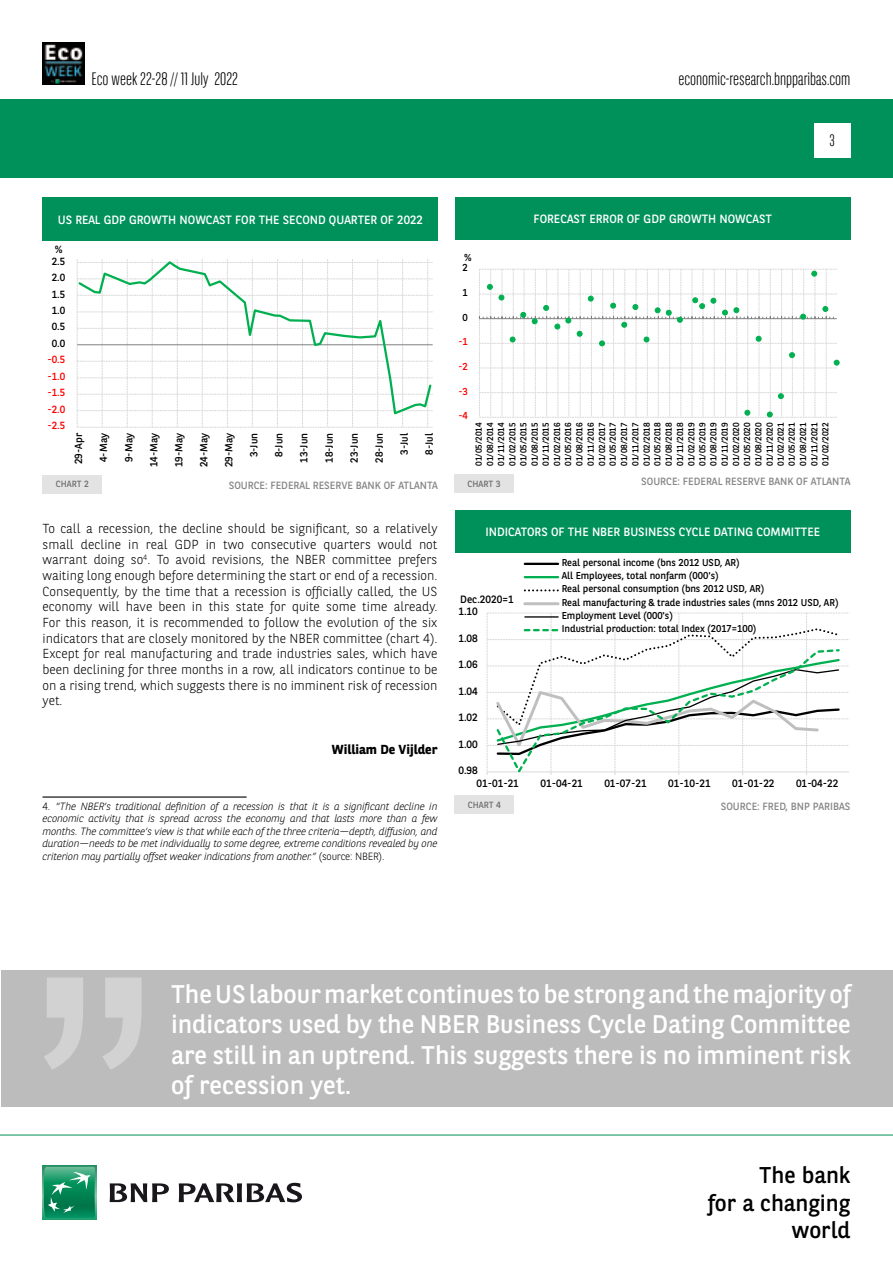
<style>
.page{position:relative;width:893px;height:1263px;background:#fff}
.page>*{position:absolute;margin:0;border:0;box-sizing:border-box;transform-origin:0 0}
.t1{font:25.5px/30.6px "BNPP Sans";color:#fff;text-align:justify}
.t2{font:22.8px/27.3px "BNPP Sans";color:#000;text-align:right}
.t3{font:300 18px "BNPP Sans Condensed";color:#000}
.t4{font:300 16.5px "BNPP Sans Condensed";color:#000}
.t5{font:300 13.05px/15.6px "BNPP Sans";color:#000;text-align:justify}
.t6{font:700 13.05px "BNPP Sans";color:#000}
.t7{font:12px "BNPP Sans";color:#fff}
.t8{font:10.65px "BNPP Sans";letter-spacing:-.01em;color:#000}
.t9{font:italic 300 10.5px/12.6px "BNPP Sans";letter-spacing:-.02em;color:#000;text-align:justify}
.t10{font:10.5px "BNPP Sans";color:#878787}
.t11{font:10.35px "BNPP Sans";letter-spacing:-.005em;color:#000}
.t12{font:10.35px "BNPP Sans";color:#f00}
.t13{font:10.05px "BNPP Sans";color:#f00}
.t14{font:10.05px "BNPP Sans";color:#000}
.t15{font:9.9px/13.2px "BNPP Sans";letter-spacing:-.005em;color:#000}
.t16{font:9px "BNPP Sans";color:#706f6f}
.t17{font:8.7px/11.2px "BNPP Sans";letter-spacing:.005em;color:#000;text-align:justify}
.s1{font-style:normal}
</style>
<div class="page">
<div style="left:1px;top:99px;width:892px;height:78px;background:#00915b"></div>
<svg style="left:43px;top:1166px;width:53px;height:53px"></svg>
<svg style="left:44px;top:1167px;width:51px;height:51px;background:#26996e"></svg>
<svg style="left:110px;top:1183px;width:59px;height:19px"></svg>
<svg style="left:179px;top:1183px;width:123px;height:19px"></svg>
<hr style="left:0;top:1135px;width:893px;height:1px;background:#00915b">
<div style="left:814px;top:123px;width:36px;height:34px;background:#fff"></div>
<img style="left:43px;top:43px;width:42px;height:42px">
<hr style="left:43px;top:796px;width:204px;height:2px;background:#000">
<svg style="left:77px;top:416px;width:356px;height:12px"></svg>
<svg style="left:77px;top:259px;width:356px;height:157px"></svg>
<div style="left:43px;top:198px;width:395px;height:43px;background:#00915b"></div>
<div style="left:43px;top:475px;width:59px;height:18px;background:#e3e3e3"></div>
<svg style="left:479px;top:269px;width:361px;height:149px"></svg>
<div style="left:455px;top:197px;width:395px;height:42px;background:#00915b"></div>
<div style="left:454px;top:474px;width:60px;height:19px;background:#e3e3e3"></div>
<hr style="left:525px;top:563px;width:33px;height:2px;background:#000">
<hr style="left:525px;top:576px;width:33px;height:2px;background:#00b050">
<svg style="left:525px;top:589px;width:33px;height:2px"></svg>
<hr style="left:525px;top:602px;width:33px;height:3px;background:#bfbfbf">
<svg style="left:487px;top:613px;width:362px;height:162px"></svg>
<div style="left:455px;top:510px;width:395px;height:43px;background:#00915b"></div>
<div style="left:455px;top:795px;width:59px;height:18px;background:#e3e3e3"></div>
<div style="left:1px;top:971px;width:892px;height:136px;background:#bcbcbc"></div>
<svg style="left:44px;top:978px;width:98px;height:91px"></svg>
<h3 class="t3" style="left:91px;top:67px;width:148px">Eco week 22-28 // 11 July 2022</h3>
<h3 class="t3" style="left:678px;top:67px;width:174px">economic-research.bnpparibas.com</h3>
<p class="t4" style="left:829px;top:130px;width:7px">3</p>
<p class="t7" style="left:58px;top:212px;width:366px">US REAL GDP GROWTH NOWCAST FOR THE SECOND QUARTER OF 2022</p>
<p class="t11" style="left:55px;top:242px;width:9px">%</p>
<p class="t11" style="left:52px;top:254px;width:15px">2.5</p>
<p class="t11" style="left:52px;top:270px;width:15px">2.0</p>
<p class="t11" style="left:52px;top:287px;width:15px">1.5</p>
<p class="t11" style="left:52px;top:303px;width:15px">1.0</p>
<p class="t11" style="left:52px;top:320px;width:15px">0.5</p>
<p class="t11" style="left:52px;top:336px;width:15px">0.0</p>
<p class="t12" style="left:48px;top:353px;width:19px">-0.5</p>
<p class="t12" style="left:48px;top:369px;width:19px">-1.0</p>
<p class="t12" style="left:48px;top:386px;width:19px">-1.5</p>
<p class="t12" style="left:48px;top:402px;width:19px">-2.0</p>
<p class="t12" style="left:48px;top:419px;width:19px">-2.5</p>
<p class="t11" style="left:72px;top:464px;width:32px;rotate:-90deg">29-Apr</p>
<p class="t11" style="left:97px;top:462px;width:31px;rotate:-90deg">4-May</p>
<p class="t11" style="left:122px;top:462px;width:31px;rotate:-90deg">9-May</p>
<p class="t11" style="left:147px;top:467px;width:36px;rotate:-90deg">14-May</p>
<p class="t11" style="left:172px;top:467px;width:36px;rotate:-90deg">19-May</p>
<p class="t11" style="left:197px;top:467px;width:36px;rotate:-90deg">24-May</p>
<p class="t11" style="left:222px;top:467px;width:36px;rotate:-90deg">29-May</p>
<p class="t11" style="left:247px;top:457px;width:26px;rotate:-90deg">3-Jun</p>
<p class="t11" style="left:272px;top:457px;width:26px;rotate:-90deg">8-Jun</p>
<p class="t11" style="left:297px;top:463px;width:31px;rotate:-90deg">13-Jun</p>
<p class="t11" style="left:322px;top:463px;width:31px;rotate:-90deg">18-Jun</p>
<p class="t11" style="left:347px;top:463px;width:31px;rotate:-90deg">23-Jun</p>
<p class="t11" style="left:372px;top:463px;width:31px;rotate:-90deg">28-Jun</p>
<p class="t11" style="left:397px;top:454px;width:23px;rotate:-90deg">3-Jul</p>
<p class="t11" style="left:422px;top:454px;width:23px;rotate:-90deg">8-Jul</p>
<p class="t16" style="left:56px;top:478px;width:35px">CHART 2</p>
<p class="t10" style="left:229px;top:478px;width:211px">SOURCE: FEDERAL RESERVE BANK OF ATLANTA</p>
<p class="t5" style="left:43px;top:520px;width:396px">To call a recession, the decline should be significant, so a relatively small decline in real GDP in two consecutive quarters would not warrant doing so<sup>4</sup>. To avoid revisions, the NBER committee prefers waiting long enough before determining the start or end of a recession.<br>Consequently, by the time that a recession is officially called, the US economy will have been in this state for quite some time already.<br>For this reason, it is recommended to follow the evolution of the six indicators that are closely monitored by the NBER committee (chart 4).<br>Except for real manufacturing and trade industries sales, which have been declining for three months in a row, all indicators continue to be on a rising trend, which suggests there is no imminent risk of recession yet.</p>
<p class="t6" style="left:332px;top:740px;width:107px">William De Vijlder</p>
<p class="t9" style="left:43px;top:799px;width:396px"><span class="s1">4. “</span>The NBER’s traditional definition of a recession is that it is a significant decline in economic activity that is spread across the economy and that lasts more than a few months. The committee’s view is that while each of the three criteria—depth, diffusion, and duration—needs to be met individually to some degree, extreme conditions revealed by one criterion may partially offset weaker indications from another.” <span class="s1">(source: NBER).</span></p>
<p class="t14" style="left:464px;top:250px;width:9px">%</p>
<p class="t14" style="left:463px;top:261px;width:7px">2</p>
<p class="t14" style="left:463px;top:286px;width:7px">1</p>
<p class="t14" style="left:463px;top:310px;width:7px">0</p>
<p class="t13" style="left:458px;top:335px;width:11px">-1</p>
<p class="t13" style="left:458px;top:360px;width:11px">-2</p>
<p class="t13" style="left:458px;top:384px;width:11px">-3</p>
<p class="t13" style="left:458px;top:409px;width:11px">-4</p>
<p class="t7" style="left:534px;top:210px;width:240px">FORECAST ERROR OF GDP GROWTH NOWCAST</p>
<p class="t17" style="left:473px;top:466px;width:45px;rotate:-90deg">01/05/2014<br>01/08/2014<br>01/11/2014<br>01/02/2015<br>01/05/2015<br>01/08/2015<br>01/11/2015<br>01/02/2016<br>01/05/2016<br>01/08/2016<br>01/11/2016<br>01/02/2017<br>01/05/2017<br>01/08/2017<br>01/11/2017<br>01/02/2018<br>01/05/2018<br>01/08/2018<br>01/11/2018<br>01/02/2019<br>01/05/2019<br>01/08/2019<br>01/11/2019<br>01/02/2020<br>01/05/2020<br>01/08/2020<br>01/11/2020<br>01/02/2021<br>01/05/2021<br>01/08/2021<br>01/11/2021<br>01/02/2022</p>
<p class="t16" style="left:467px;top:478px;width:35px">CHART 3</p>
<p class="t10" style="left:641px;top:474px;width:211px">SOURCE: FEDERAL RESERVE BANK OF ATLANTA</p>
<p class="t7" style="left:485px;top:524px;width:336px">INDICATORS OF THE NBER BUSINESS CYCLE DATING COMMITTEE</p>
<p class="t8" style="left:460px;top:592px;width:55px">Dec.2020=1</p>
<p class="t8" style="left:459px;top:604px;width:21px">1.10</p>
<p class="t8" style="left:459px;top:631px;width:21px">1.08</p>
<p class="t8" style="left:459px;top:657px;width:21px">1.06</p>
<p class="t8" style="left:459px;top:684px;width:21px">1.04</p>
<p class="t8" style="left:459px;top:710px;width:21px">1.02</p>
<p class="t8" style="left:459px;top:736px;width:21px">1.00</p>
<p class="t8" style="left:459px;top:763px;width:21px">0.98</p>
<p class="t15" style="left:562px;top:555px;width:278px">Real personal income (bns 2012 USD, AR)<br>All Employees, total nonfarm (000's)<br>Real personal consumption (bns 2012 USD, AR)<br>Real manufacturing &amp; trade industries sales (mns 2012 USD, AR)<br>Employment Level (000's)<br>Industrial production: total Index (2017=100)</p>
<p class="t8" style="left:477px;top:776px;width:44px">01-01-21</p>
<p class="t8" style="left:540px;top:776px;width:44px">01-04-21</p>
<p class="t8" style="left:604px;top:776px;width:44px">01-07-21</p>
<p class="t8" style="left:668px;top:776px;width:44px">01-10-21</p>
<p class="t8" style="left:732px;top:776px;width:44px">01-01-22</p>
<p class="t8" style="left:796px;top:776px;width:44px">01-04-22</p>
<p class="t16" style="left:468px;top:798px;width:35px">CHART 4</p>
<p class="t10" style="left:721px;top:799px;width:131px">SOURCE: FRED, BNP PARIBAS</p>
<h1 class="t1" style="left:171px;top:977px;width:681px">The US labour market continues to be strong and the majority of indicators used by the NBER Business Cycle Dating Committee are still in an uptrend. This suggests there is no imminent risk of recession yet.</h1>
<h2 class="t2" style="left:708px;top:1161px;width:144px">The bank<br>for a changing world</h2>
</div>
